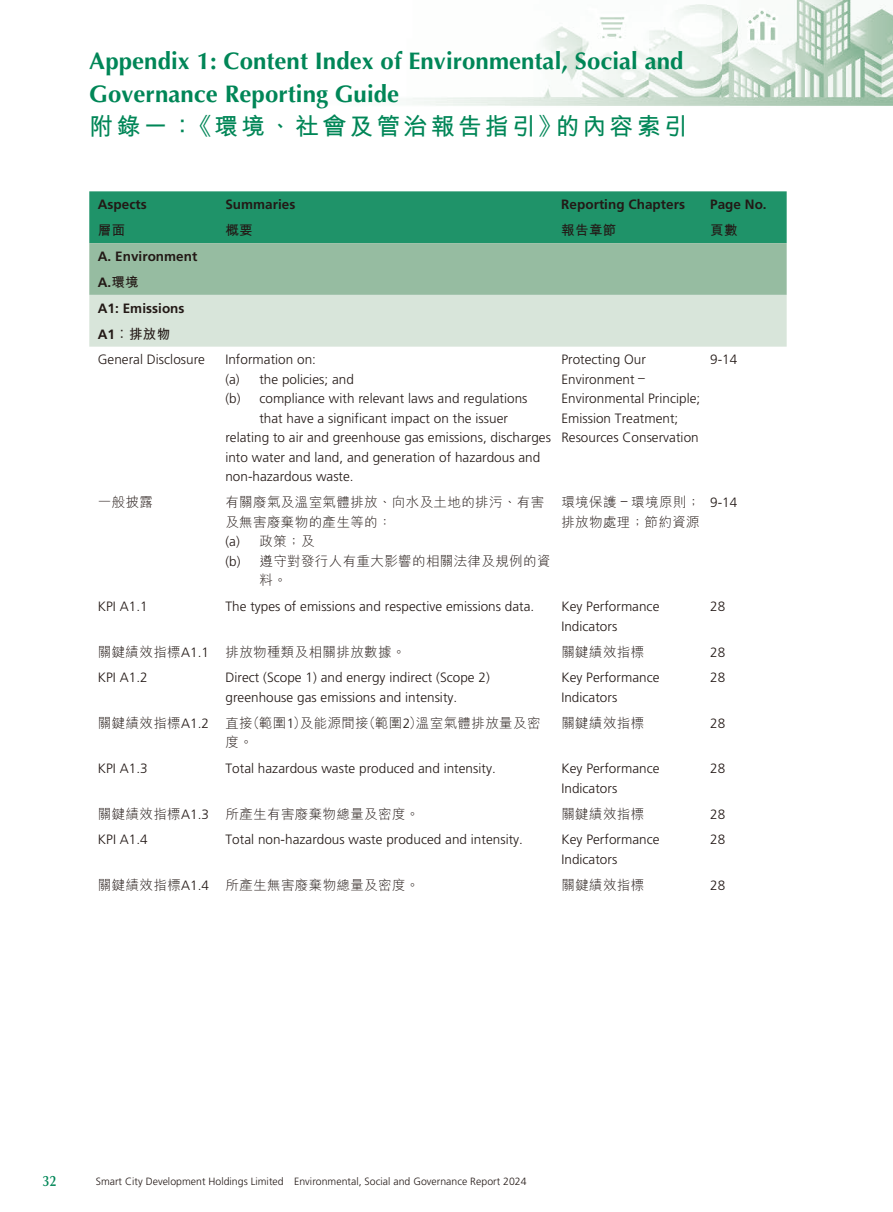
<style>
.page{position:relative;width:893px;height:1212px;background:#fff}
.page>*{position:absolute;margin:0;border:0;box-sizing:border-box;transform-origin:0 0}
.t1{font:700 24px/33px "Optima LT Std";letter-spacing:.005em;color:#008657}
.t2{font:700 24px "M Hei HK";letter-spacing:.13em;color:#008657}
.t3{font:600 15px "Optima LT Std";color:#008657;scale:.85 1}
.t4{font:300 13.5px/19.5px "Frutiger LT Std";letter-spacing:.005em;color:#231916}
.t5{font:300 13.5px/19.5px "M Hei HK";letter-spacing:.03em;color:#231916}
.t6{font:700 13.5px/26px "Frutiger LT Std";letter-spacing:.005em;color:#231916}
.t7{font:700 13.5px "M Hei HK";letter-spacing:.03em;color:#231916}
.t8{font:300 10.5px "Frutiger LT Std";letter-spacing:.005em;color:#231916}
.s1{font-family:"M Hei HK"}
.s2{font-family:"Frutiger LT Std"}
</style>
<div class="page">
<img style="left:407px;top:0;width:486px;height:106px">
<svg style="left:89px;top:191px;width:698px;height:156px;background:#85bca1"></svg>
<h1 class="t1" style="left:89px;top:44px;width:596px">Appendix 1: Content Index of Environmental, Social and<br>Governance Reporting Guide</h1>
<h1 class="t2" style="left:89px;top:108px;width:600px">附錄一：《環境、社會及管治報告指引》的內容索引</h1>
<p class="t6" style="left:98px;top:192px;width:50px">Aspects</p>
<p class="t6" style="left:225px;top:192px;width:72px">Summaries</p>
<p class="t6" style="left:561px;top:192px;width:125px">Reporting Chapters</p>
<p class="t6" style="left:710px;top:192px;width:58px">Page No.</p>
<p class="t7" style="left:98px;top:220px;width:29px">層面</p>
<p class="t7" style="left:225px;top:220px;width:29px">概要</p>
<p class="t7" style="left:561px;top:220px;width:57px">報告章節</p>
<p class="t7" style="left:710px;top:220px;width:29px">頁數</p>
<p class="t6" style="left:98px;top:243px;width:101px">A. Environment<br>A.<span class="s1">環境<br></span>A1: Emissions</p>
<p class="t7" style="left:98px;top:324px;width:74px"><span class="s2">A1</span>︰排放物</p>
<p class="t4" style="left:98px;top:350px;width:109px">General Disclosure</p>
<p class="t4" style="left:225px;top:350px;width:92px">Information on:</p>
<p class="t4" style="left:225px;top:370px;width:130px">(a) the policies; and</p>
<p class="t4" style="left:225px;top:389px;width:304px">(b) compliance with relevant laws and regulations</p>
<p class="t4" style="left:259px;top:409px;width:250px">that have a significant impact on the issuer</p>
<p class="t4" style="left:225px;top:428px;width:327px">relating to air and greenhouse gas emissions, discharges</p>
<p class="t4" style="left:225px;top:448px;width:316px">into water and land, and generation of hazardous and</p>
<p class="t4" style="left:225px;top:467px;width:130px">non-hazardous waste.</p>
<p class="t4" style="left:561px;top:350px;width:140px">Protecting Our<br>Environment –<br>Environmental Principle;<br>Emission Treatment;<br>Resources Conservation</p>
<p class="t4" style="left:710px;top:350px;width:29px">9-14</p>
<p class="t5" style="left:98px;top:492px;width:57px">一般披露</p>
<p class="t5" style="left:225px;top:492px;width:320px">有關廢氣及溫室氣體排放、向水及土地的排污、有害</p>
<p class="t5" style="left:225px;top:512px;width:168px">及無害廢棄物的產生等的：</p>
<p class="t5" style="left:225px;top:531px;width:91px"><span class="s2">(a)</span> 政策；及</p>
<p class="t5" style="left:225px;top:551px;width:327px"><span class="s2">(b)</span> 遵守對發行人有重大影響的相關法律及規例的資</p>
<p class="t5" style="left:259px;top:570px;width:29px">料。</p>
<p class="t5" style="left:561px;top:492px;width:140px">環境保護 <sup>–</sup> 環境原則；排放物處理；節約資源</p>
<p class="t4" style="left:710px;top:493px;width:29px">9-14</p>
<p class="t4" style="left:98px;top:597px;width:51px">KPI A1.1</p>
<p class="t4" style="left:225px;top:597px;width:310px">The types of emissions and respective emissions data.</p>
<p class="t4" style="left:561px;top:597px;width:100px">Key Performance<br>Indicators</p>
<p class="t4" style="left:710px;top:597px;width:17px">28</p>
<p class="t5" style="left:98px;top:642px;width:309px">關鍵績效指標<span class="s2">A1.1</span> 排放物種類及相關排放數據。</p>
<p class="t5" style="left:561px;top:642px;width:84px">關鍵績效指標</p>
<p class="t4" style="left:710px;top:642px;width:17px">28</p>
<p class="t4" style="left:98px;top:668px;width:51px">KPI A1.2</p>
<p class="t4" style="left:225px;top:668px;width:266px">Direct (Scope 1) and energy indirect (Scope 2) greenhouse gas emissions and intensity.</p>
<p class="t4" style="left:561px;top:668px;width:100px">Key Performance<br>Indicators</p>
<p class="t4" style="left:710px;top:668px;width:17px">28</p>
<p class="t5" style="left:225px;top:713px;width:317px;text-indent:-128px">關鍵績效指標<span class="s2">A1.2</span> 直接（範圍<span class="s2">1</span>）及能源間接（範圍<span class="s2">2</span>）溫室氣體排放量及密度。</p>
<p class="t5" style="left:561px;top:713px;width:84px">關鍵績效指標</p>
<p class="t4" style="left:710px;top:713px;width:17px">28</p>
<p class="t4" style="left:98px;top:759px;width:51px">KPI A1.3</p>
<p class="t4" style="left:225px;top:759px;width:272px">Total hazardous waste produced and intensity.</p>
<p class="t4" style="left:561px;top:759px;width:100px">Key Performance<br>Indicators</p>
<p class="t4" style="left:710px;top:759px;width:17px">28</p>
<p class="t5" style="left:98px;top:804px;width:323px">關鍵績效指標<span class="s2">A1.3</span> 所產生有害廢棄物總量及密度。</p>
<p class="t5" style="left:561px;top:804px;width:84px">關鍵績效指標</p>
<p class="t4" style="left:710px;top:804px;width:17px">28</p>
<p class="t4" style="left:98px;top:830px;width:51px">KPI A1.4</p>
<p class="t4" style="left:225px;top:830px;width:299px">Total non-hazardous waste produced and intensity.</p>
<p class="t4" style="left:561px;top:830px;width:100px">Key Performance<br>Indicators</p>
<p class="t4" style="left:710px;top:830px;width:17px">28</p>
<p class="t5" style="left:98px;top:875px;width:323px">關鍵績效指標<span class="s2">A1.4</span> 所產生無害廢棄物總量及密度。</p>
<p class="t5" style="left:561px;top:875px;width:84px">關鍵績效指標</p>
<p class="t4" style="left:710px;top:875px;width:17px">28</p>
<p class="t3" style="left:43px;top:1172px;width:17px">32</p>
<p class="t8" style="left:96px;top:1175px;width:432px">Smart City Development Holdings Limited Environmental, Social and Governance Report 2024</p>
</div>
